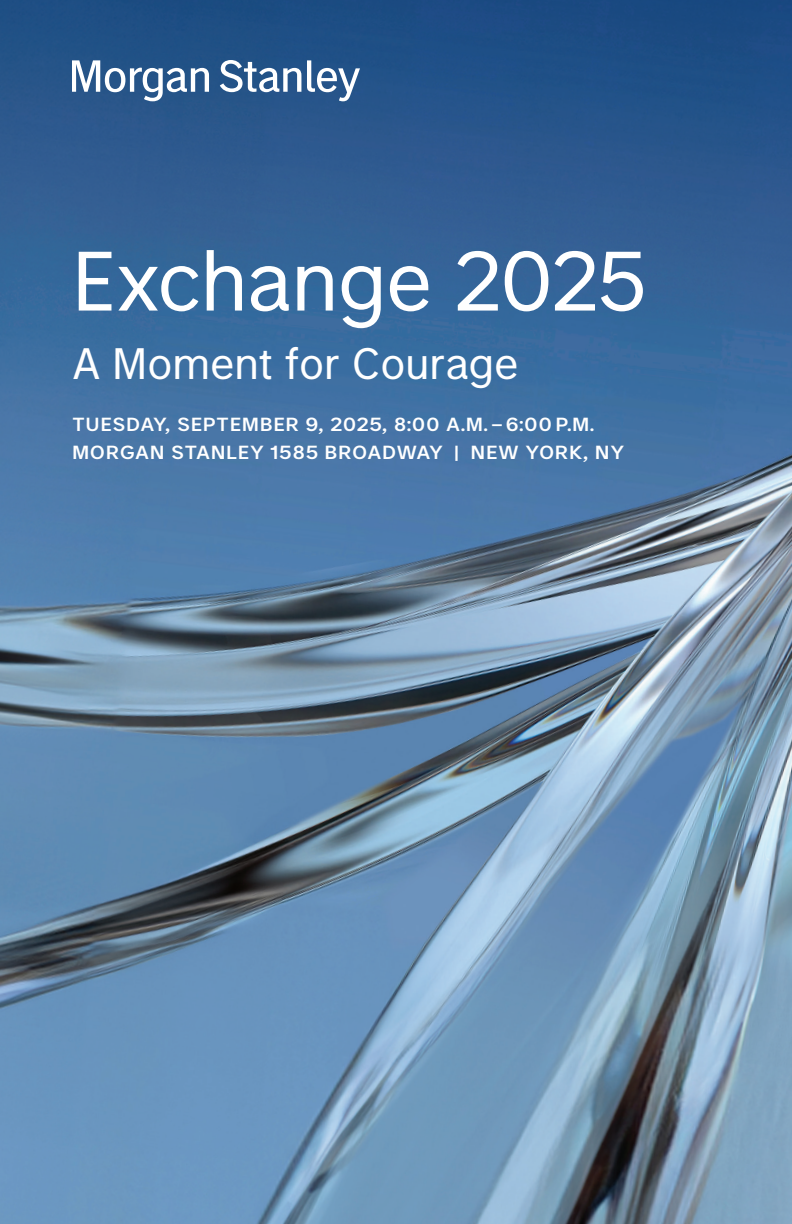
<style>
.page{position:relative;width:792px;height:1224px;background:#fff}
.page>*{position:absolute;margin:0;border:0;box-sizing:border-box;transform-origin:0 0}
.t1{font:84px "Morgan Stanley Sans CC";letter-spacing:-.005em;color:#fff}
.t2{font:44px "Morgan Stanley Sans CC";color:#fff}
.t3{font:500 19px/28px "Morgan Stanley Sans CC";letter-spacing:.03em;color:#fff;scale:1.1 1}
</style>
<div class="page">
<img style="left:0;top:0;width:792px;height:1224px">
<svg style="left:72px;top:60px;width:288px;height:41px"></svg>
<h1 class="t1" style="left:72px;top:229px;width:575px">Exchange 2025</h1>
<h2 class="t2" style="left:72px;top:336px;width:448px">A Moment for Courage</h2>
<p class="t3" style="left:72px;top:410px;width:504px">TUESDAY, SEPTEMBER 9, 2025, 8:00 A.M. – 6:00 P.M.<br>MORGAN STANLEY 1585 BROADWAY | NEW YORK, NY</p>
</div>
